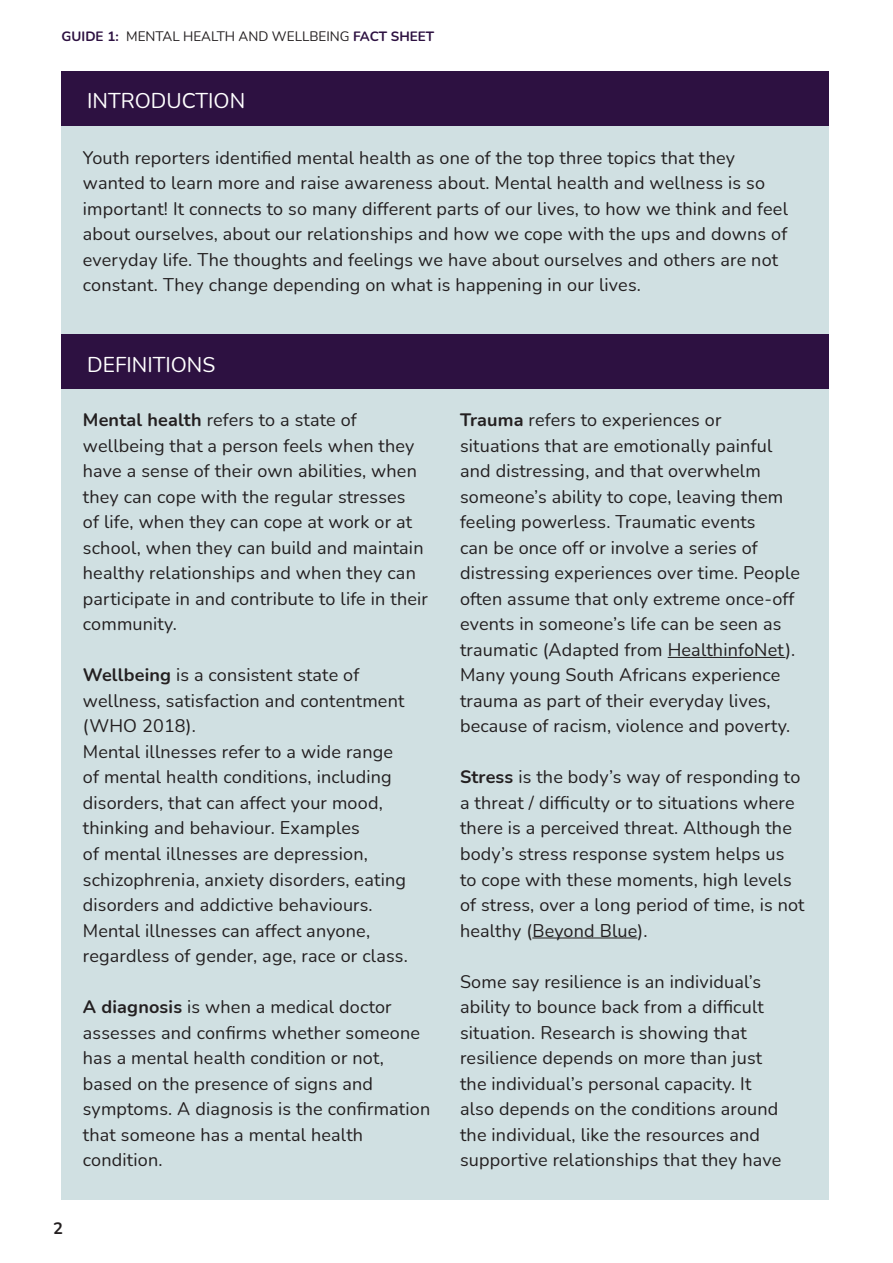
<style>
.page{position:relative;width:893px;height:1263px;background:#fff}
.page>*{position:absolute;margin:0;border:0;box-sizing:border-box;transform-origin:0 0}
.t1{font:21px "Nunito";color:#fff}
.body{font:18px/25.5px "Nunito";letter-spacing:.01em;color:#231f20}
.t2{font:700 16.5px "Nunito";color:#231f20}
.t3{font:13.5px "Nunito";color:#231f20}
.s1{font-weight:700;color:#2d1141}
.s2{font-weight:700}
</style>
<div class="page">
<div style="left:62px;top:126px;width:767px;height:1073px;background:#d0e0e2"></div>
<div style="left:62px;top:71px;width:767px;height:55px;background:#2d1141"></div>
<div style="left:62px;top:334px;width:767px;height:55px;background:#2d1141"></div>
<hr style="left:668px;top:657px;width:117px;height:1px;background:#231f20">
<hr style="left:532px;top:938px;width:105px;height:1px;background:#231f20">
<p class="t3" style="left:62px;top:27px;width:374px"><span class="s1">GUIDE 1:</span> MENTAL HEALTH AND WELLBEING <span class="s1">FACT SHEET</span></p>
<p class="t1" style="left:87px;top:86px;width:160px">INTRODUCTION</p>
<p class="body" style="left:83px;top:144px;width:707px">Youth reporters identified mental health as one of the top three topics that they wanted to learn more and raise awareness about. Mental health and wellness is so important! It connects to so many different parts of our lives, to how we think and feel about ourselves, about our relationships and how we cope with the ups and downs of everyday life. The thoughts and feelings we have about ourselves and others are not constant. They change depending on what is happening in our lives.</p>
<p class="t1" style="left:87px;top:350px;width:130px">DEFINITIONS</p>
<p class="body" style="left:83px;top:407px;width:347px"><span class="s2">Mental health</span> refers to a state of wellbeing that a person feels when they have a sense of their own abilities, when they can cope with the regular stresses<br>of life, when they can cope at work or at school, when they can build and maintain healthy relationships and when they can participate in and contribute to life in their community.</p>
<p class="body" style="left:83px;top:662px;width:323px"><span class="s2">Wellbeing</span> is a consistent state of wellness, satisfaction and contentment (WHO 2018).</p>
<p class="body" style="left:83px;top:738px;width:326px">Mental illnesses refer to a wide range of mental health conditions, including disorders, that can affect your mood, thinking and behaviour. Examples<br>of mental illnesses are depression, schizophrenia, anxiety disorders, eating disorders and addictive behaviours.<br>Mental illnesses can affect anyone, regardless of gender, age, race or class.</p>
<p class="body" style="left:83px;top:993px;width:349px"><span class="s2">A diagnosis</span> is when a medical doctor assesses and confirms whether someone has a mental health condition or not, based on the presence of signs and symptoms. A diagnosis is the confirmation that someone has a mental health condition.</p>
<p class="t2" style="left:53px;top:1216px;width:11px">2</p>
<p class="body" style="left:460px;top:407px;width:341px"><span class="s2">Trauma</span> refers to experiences or situations that are emotionally painful and distressing, and that overwhelm someone’s ability to cope, leaving them feeling powerless. Traumatic events<br>can be once off or involve a series of distressing experiences over time. People often assume that only extreme once-off events in someone’s life can be seen as traumatic (Adapted from HealthinfoNet).<br>Many young South Africans experience trauma as part of their everyday lives, because of racism, violence and poverty.</p>
<p class="body" style="left:460px;top:764px;width:346px"><span class="s2">Stress</span> is the body’s way of responding to a threat / difficulty or to situations where there is a perceived threat. Although the body’s stress response system helps us to cope with these moments, high levels of stress, over a long period of time, is not healthy (Beyond Blue).</p>
<p class="body" style="left:460px;top:968px;width:323px">Some say resilience is an individual’s ability to bounce back from a difficult situation. Research is showing that resilience depends on more than just the individual’s personal capacity. It also depends on the conditions around the individual, like the resources and supportive relationships that they have</p>
</div>
